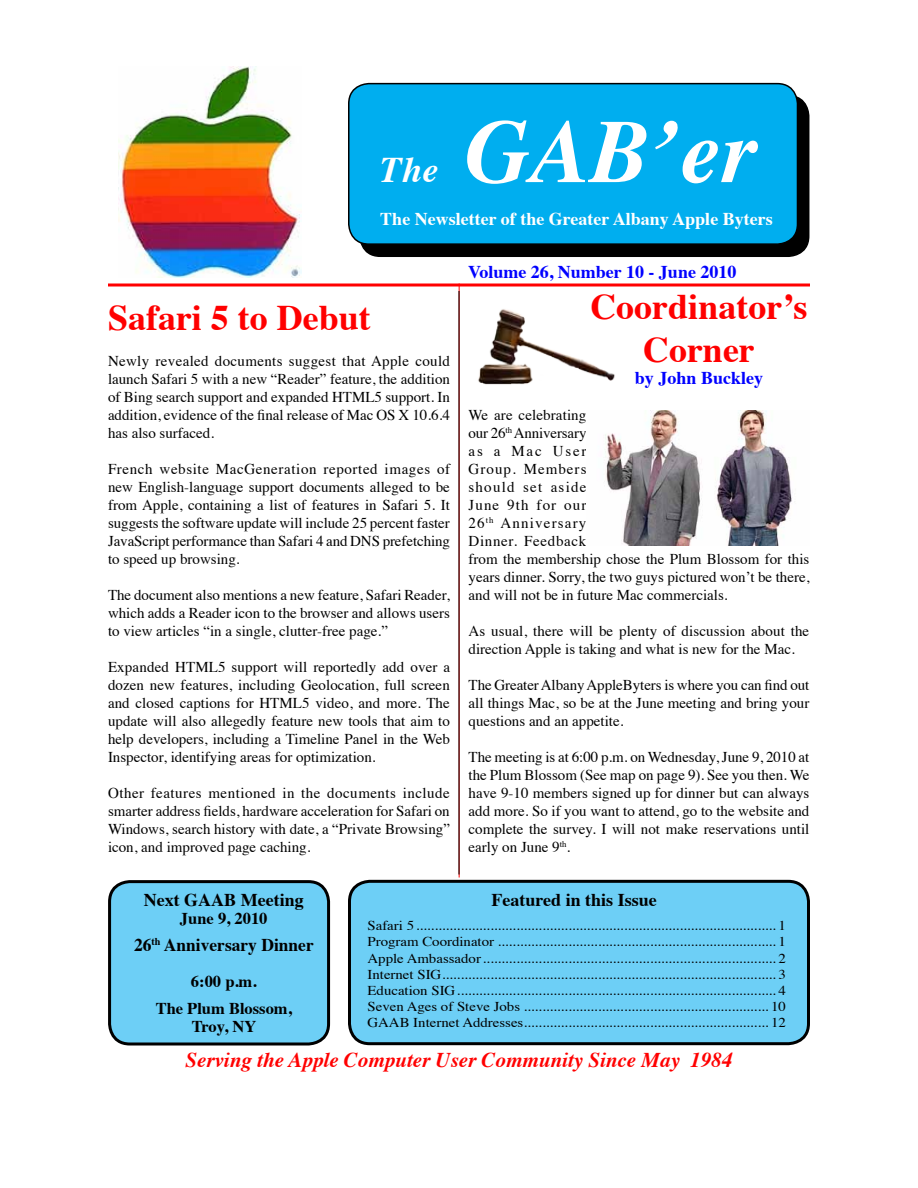
<style>
.page{position:relative;width:918px;height:1188px;background:#fff}
.page>*{position:absolute;margin:0;border:0;box-sizing:border-box;transform-origin:0 0}
.t1{font:italic 700 90px "Times";color:#fff}
.t2{font:700 36px/43.2px "Times";color:#f00;text-align:center}
.t3{font:italic 700 36px "Times";color:#fff}
.t4{font:italic 700 21px "Times";color:#f00}
.t5{font:700 18px "Times";color:#000}
.t6{font:700 18px "Times";color:#fff}
.t7{font:700 18px "Times";color:#00f}
.t8{font:700 16.5px/27px "Times";color:#000;text-align:center}
.t9{font:15px/18px "Times";color:#000;text-align:justify}
.t10{font:13.5px/16.2px "Times";color:#000;text-align:justify;scale:1.1 1}
</style>
<div class="page">
<hr style="left:108px;top:284px;width:702px;height:2px;background:#f00">
<div style="left:110px;top:882px;width:219px;height:162px;background:#6dcff6;border-radius:20px"></div>
<div style="left:108px;top:880px;width:222px;height:166px;border:3px solid #000;border-radius:20px"></div>
<div style="left:350px;top:881px;width:458px;height:163px;background:#6dcff6;border-radius:20px"></div>
<div style="left:348px;top:880px;width:462px;height:165px;border:3px solid #000;border-radius:20px"></div>
<hr style="left:459px;top:284px;width:1px;height:594px;background:#f00">
<img style="left:478px;top:309px;width:137px;height:76px">
<div style="left:360px;top:96px;width:449px;height:160px;background:#000;border-radius:20px"></div>
<div style="left:359px;top:95px;width:450px;height:162px;border:2px solid #000;border-radius:20px"></div>
<div style="left:349px;top:84px;width:448px;height:160px;background:#00aeef;border-radius:20px"></div>
<div style="left:348px;top:83px;width:450px;height:162px;border:2px solid #000;border-radius:20px"></div>
<img style="left:118px;top:66px;width:184px;height:212px">
<hr style="left:459px;top:291px;width:1px;height:583px;background:#000">
<img style="left:605px;top:410px;width:188px;height:135px">
<h1 class="t1" style="left:465px;top:67px;width:291px">GAB’er</h1>
<p class="t6" style="left:380px;top:202px;width:394px">The Newsletter of the Greater Albany Apple Byters</p>
<h2 class="t3" style="left:380px;top:136px;width:59px">The</h2>
<h2 class="t2" style="left:108px;top:292px;width:264px">Safari 5 to Debut</h2>
<p class="t9" style="left:108px;top:351px;width:344px">Newly revealed documents suggest that Apple could launch Safari 5 with a new “Reader” feature, the addition of Bing search support and expanded HTML5 support. In addition, evidence of the final release of Mac OS X 10.6.4 has also surfaced.</p>
<p class="t9" style="left:108px;top:459px;width:344px">French website MacGeneration reported images of new English-language support documents alleged to be from Apple, containing a list of features in Safari 5. It suggests the software update will include 25 percent faster JavaScript performance than Safari 4 and DNS prefetching to speed up browsing.</p>
<p class="t9" style="left:108px;top:585px;width:343px">The document also mentions a new feature, Safari Reader, which adds a Reader icon to the browser and allows users to view articles “in a single, clutter-free page.”</p>
<p class="t9" style="left:108px;top:657px;width:344px">Expanded HTML5 support will reportedly add over a dozen new features, including Geolocation, full screen and closed captions for HTML5 video, and more. The update will also allegedly feature new tools that aim to help developers, including a Timeline Panel in the Web Inspector, identifying areas for optimization.</p>
<p class="t9" style="left:108px;top:783px;width:344px">Other features mentioned in the documents include smarter address fields, hardware acceleration for Safari on Windows, search history with date, a “Private Browsing” icon, and improved page caching.</p>
<p class="t7" style="left:468px;top:254px;width:270px">Volume 26, Number 10 - June 2010</p>
<h2 class="t2" style="left:590px;top:282px;width:219px">Coordinator’s<br>Corner</h2>
<p class="t7" style="left:635px;top:361px;width:130px">by John Buckley</p>
<p class="t9" style="left:469px;top:404px;width:342px;text-align:left">We are celebrating<br>our 26<sup>th</sup> Anniversary<br>as a Mac User<br>Group. Members<br>should set aside<br>June 9th for our<br>26<sup>th</sup> Anniversary<br>Dinner. Feedback<br>from the membership chose the Plum Blossom for this years dinner. Sorry, the two guys pictured won’t be there, and will not be in future Mac commercials.</p>
<p class="t9" style="left:469px;top:620px;width:342px">As usual, there will be plenty of discussion about the direction Apple is taking and what is new for the Mac.</p>
<p class="t9" style="left:469px;top:674px;width:342px">The Greater Albany AppleByters is where you can find out all things Mac, so be at the June meeting and bring your questions and an appetite.</p>
<p class="t9" style="left:469px;top:746px;width:342px">The meeting is at 6:00 p.m. on Wednesday, June 9, 2010 at the Plum Blossom (See map on page 9). See you then. We have 9-10 members signed up for dinner but can always add more. So if you want to attend, go to the website and complete the survey. I will not make reservations until early on June 9<sup>th</sup>.</p>
<p class="t5" style="left:144px;top:883px;width:161px">Next GAAB Meeting</p>
<p class="t8" style="left:180px;top:903px;width:89px">June 9, 2010</p>
<p class="t5" style="left:134px;top:928px;width:181px">26<sup>th</sup> Anniversary Dinner</p>
<p class="t8" style="left:156px;top:966px;width:138px">6:00 p.m.<br>The Plum Blossom,</p>
<p class="t8" style="left:192px;top:1011px;width:66px">Troy, NY</p>
<p class="t5" style="left:492px;top:883px;width:167px">Featured in this Issue</p>
<p class="t10" style="left:368px;top:916px;width:382px">Safari 5................................................................................................. 1<br>Program Coordinator ........................................................................... 1<br>Apple Ambassador............................................................................... 2<br>Internet SIG.......................................................................................... 3<br>Education SIG...................................................................................... 4<br>Seven Ages of Steve Jobs .................................................................. 10<br>GAAB Internet Addresses.................................................................. 12</p>
<h3 class="t4" style="left:185px;top:1040px;width:549px">Serving the Apple Computer User Community Since May 1984</h3>
</div>
